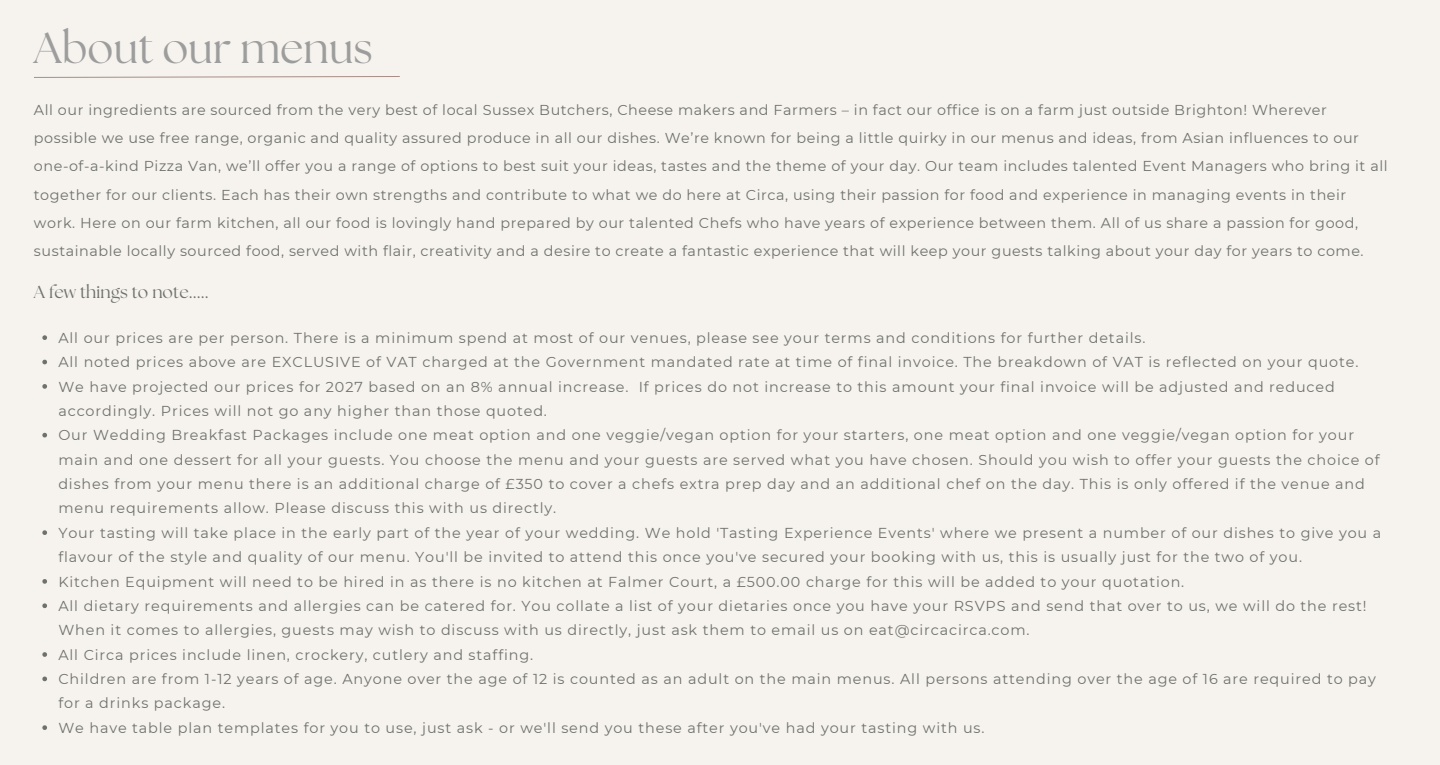
<style>
.page{position:relative;width:1440px;height:765px;background:#f6f3ee}
.page>*{position:absolute;margin:0;border:0;box-sizing:border-box;transform-origin:0 0}
.t1{font:43.38px "The Seasons";color:#9d9d9d}
.t2{font:17.5px "The Seasons";letter-spacing:.005em;color:#6f726b}
.t3{font:14.38px/24.4px "Montserrat";letter-spacing:.06em;color:#6f726b}
.t4{font:14.38px/28.1px "Montserrat";letter-spacing:.04em;color:#6f726b}
</style>
<div class="page">
<svg style="left:34px;top:76px;width:366px;height:2px"></svg>
<svg style="left:42px;top:335px;width:5px;height:5px"></svg>
<svg style="left:42px;top:360px;width:5px;height:4px"></svg>
<svg style="left:42px;top:384px;width:5px;height:5px"></svg>
<svg style="left:42px;top:433px;width:5px;height:4px"></svg>
<svg style="left:42px;top:530px;width:5px;height:5px"></svg>
<svg style="left:42px;top:579px;width:5px;height:5px"></svg>
<svg style="left:42px;top:603px;width:5px;height:5px"></svg>
<svg style="left:42px;top:652px;width:5px;height:5px"></svg>
<svg style="left:42px;top:677px;width:5px;height:4px"></svg>
<svg style="left:42px;top:725px;width:5px;height:5px"></svg>
<h1 class="t1" style="left:34px;top:28px;width:340px">About our menus</h1>
<p class="t4" style="left:34px;top:96px;width:1355px">All our ingredients are sourced from the very best of local Sussex Butchers, Cheese makers and Farmers – in fact our office is on a farm just outside Brighton! Wherever possible we use free range, organic and quality assured produce in all our dishes. We’re known for being a little quirky in our menus and ideas, from Asian influences to our one-of-a-kind Pizza Van, we’ll offer you a range of options to best suit your ideas, tastes and the theme of your day. Our team includes talented Event Managers who bring it all together for our clients. Each has their own strengths and contribute to what we do here at Circa, using their passion for food and experience in managing events in their work. Here on our farm kitchen, all our food is lovingly hand prepared by our talented Chefs who have years of experience between them. All of us share a passion for good, sustainable locally sourced food, served with flair, creativity and a desire to create a fantastic experience that will keep your guests talking about your day for years to come.</p>
<p class="t2" style="left:34px;top:284px;width:176px">A few things to note.....</p>
<p class="t3" style="left:58px;top:325px;width:1324px">All our prices are per person. There is a minimum spend at most of our venues, please see your terms and conditions for further details.<br>All noted prices above are EXCLUSIVE of VAT charged at the Government mandated rate at time of final invoice. The breakdown of VAT is reflected on your quote.<br>We have projected our prices for 2027 based on an 8% annual increase. If prices do not increase to this amount your final invoice will be adjusted and reduced accordingly. Prices will not go any higher than those quoted.<br>Our Wedding Breakfast Packages include one meat option and one veggie/vegan option for your starters, one meat option and one veggie/vegan option for your main and one dessert for all your guests. You choose the menu and your guests are served what you have chosen. Should you wish to offer your guests the choice of dishes from your menu there is an additional charge of £350 to cover a chefs extra prep day and an additional chef on the day. This is only offered if the venue and menu requirements allow. Please discuss this with us directly.<br>Your tasting will take place in the early part of the year of your wedding. We hold 'Tasting Experience Events' where we present a number of our dishes to give you a flavour of the style and quality of our menu. You'll be invited to attend this once you've secured your booking with us, this is usually just for the two of you.<br>Kitchen Equipment will need to be hired in as there is no kitchen at Falmer Court, a £500.00 charge for this will be added to your quotation.<br>All dietary requirements and allergies can be catered for. You collate a list of your dietaries once you have your RSVPS and send that over to us, we will do the rest!<br>When it comes to allergies, guests may wish to discuss with us directly, just ask them to email us on eat@circacirca.com.<br>All Circa prices include linen, crockery, cutlery and staffing.<br>Children are from 1-12 years of age. Anyone over the age of 12 is counted as an adult on the main menus. All persons attending over the age of 16 are required to pay for a drinks package.<br>We have table plan templates for you to use, just ask - or we'll send you these after you've had your tasting with us.</p>
</div>
